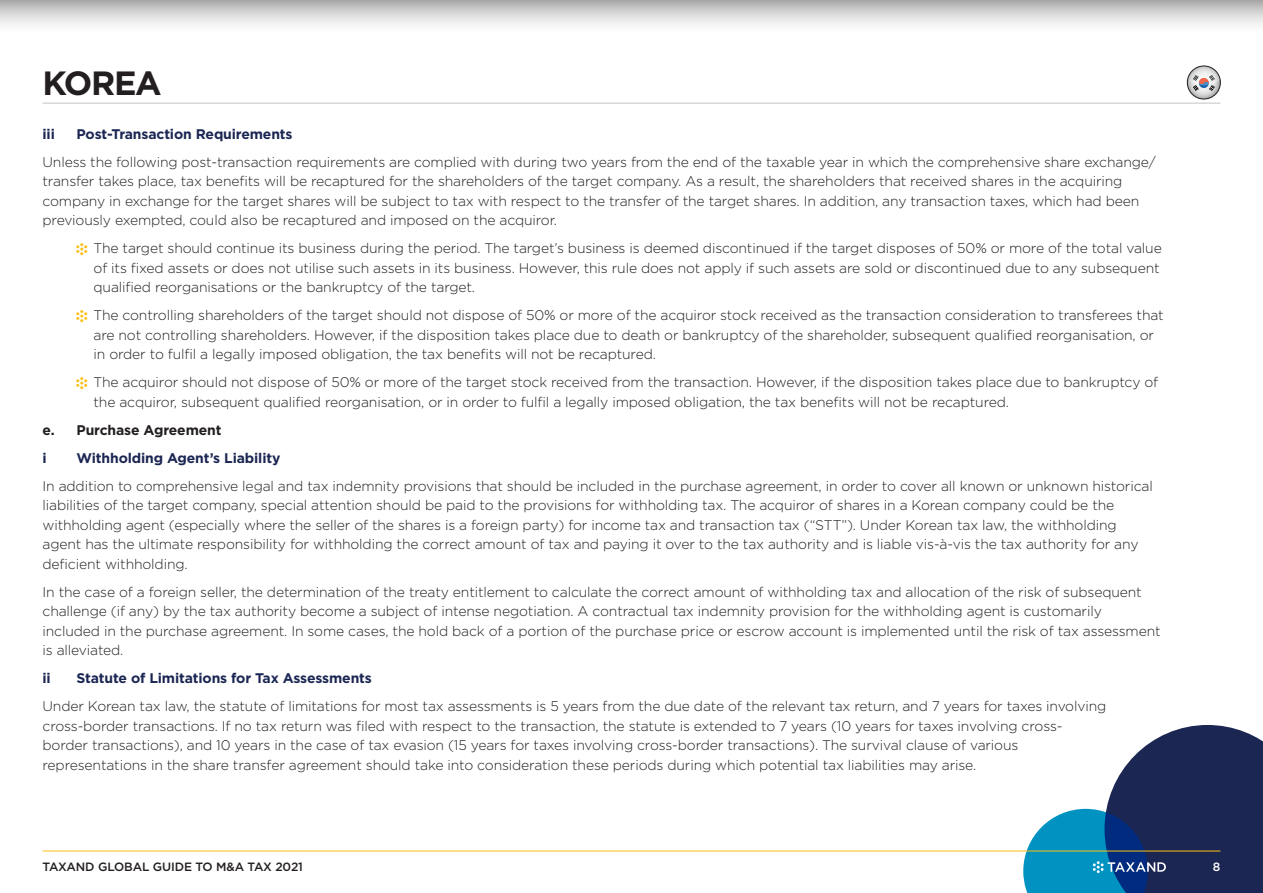
<style>
.page{position:relative;width:1263px;height:893px;background:#fff}
.page>*{position:absolute;margin:0;border:0;box-sizing:border-box;transform-origin:0 0}
.t1{font:700 33.6px "Gotham";letter-spacing:-.04em;color:#231f20}
.Body_Text{font:300 13.95px/19.5px "Gotham";letter-spacing:-.01em;color:#231f20}
.t2{font:700 13.95px "Gotham";letter-spacing:-.01em;color:#1b2653}
.t3{font:700 13.95px "Gotham";letter-spacing:-.01em;color:#231f20}
.t4{font:500 12px "Gotham";letter-spacing:-.01em;color:#231f20}
.t5{font:500 12px "Gotham";color:#fff}
.s1{font-family:"Gotham Tax And";color:#fdbd12}
</style>
<div class="page">
<svg style="left:1023px;top:725px;width:240px;height:168px"></svg>
<hr style="left:43px;top:103px;width:1177px;height:1px;background:#c2c3c5">
<hr style="left:43px;top:851px;width:1177px;height:1px;background:#fdbd12">
<svg style="left:0;top:0;width:1263px;height:25px;background:#d2d1d1"></svg>
<svg style="left:1186px;top:66px;width:35px;height:33px"></svg>
<div style="left:1187px;top:66px;width:33px;height:33px;border:1px solid #231f20;border-radius:50%"></div>
<h1 class="t1" style="left:43px;top:61px;width:121px">KOREA</h1>
<p class="t2" style="left:43px;top:125px;width:14px">iii</p>
<p class="t2" style="left:77px;top:125px;width:217px">Post-Transaction Requirements</p>
<p class="Body_Text" style="left:43px;top:152px;width:1115px">Unless the following post-transaction requirements are complied with during two years from the end of the taxable year in which the comprehensive share exchange/ transfer takes place, tax benefits will be recaptured for the shareholders of the target company. As a result, the shareholders that received shares in the acquiring company in exchange for the target shares will be subject to tax with respect to the transfer of the target shares. In addition, any transaction taxes, which had been previously exempted, could also be recaptured and imposed on the acquiror.</p>
<p class="Body_Text" style="left:94px;top:238px;width:1070px;text-indent:-17px"><span class="s1">•</span> The target should continue its business during the period. The target’s business is deemed discontinued if the target disposes of 50% or more of the total value of its fixed assets or does not utilise such assets in its business. However, this rule does not apply if such assets are sold or discontinued due to any subsequent qualified reorganisations or the bankruptcy of the target.</p>
<p class="Body_Text" style="left:94px;top:305px;width:1072px;text-indent:-17px"><span class="s1">•</span> The controlling shareholders of the target should not dispose of 50% or more of the acquiror stock received as the transaction consideration to transferees that are not controlling shareholders. However, if the disposition takes place due to death or bankruptcy of the shareholder, subsequent qualified reorganisation, or in order to fulfil a legally imposed obligation, the tax benefits will not be recaptured.</p>
<p class="Body_Text" style="left:94px;top:372px;width:1066px;text-indent:-17px"><span class="s1">•</span> The acquiror should not dispose of 50% or more of the target stock received from the transaction. However, if the disposition takes place due to bankruptcy of the acquiror, subsequent qualified reorganisation, or in order to fulfil a legally imposed obligation, the tax benefits will not be recaptured.</p>
<p class="t3" style="left:43px;top:421px;width:181px">e. Purchase Agreement</p>
<p class="t2" style="left:43px;top:449px;width:6px">i</p>
<p class="t2" style="left:77px;top:449px;width:205px">Withholding Agent’s Liability</p>
<p class="Body_Text" style="left:43px;top:476px;width:1112px">In addition to comprehensive legal and tax indemnity provisions that should be included in the purchase agreement, in order to cover all known or unknown historical liabilities of the target company, special attention should be paid to the provisions for withholding tax. The acquiror of shares in a Korean company could be the withholding agent (especially where the seller of the shares is a foreign party) for income tax and transaction tax (“STT”). Under Korean tax law, the withholding agent has the ultimate responsibility for withholding the correct amount of tax and paying it over to the tax authority and is liable vis-à-vis the tax authority for any deficient withholding.</p>
<p class="Body_Text" style="left:43px;top:582px;width:1120px">In the case of a foreign seller, the determination of the treaty entitlement to calculate the correct amount of withholding tax and allocation of the risk of subsequent challenge (if any) by the tax authority become a subject of intense negotiation. A contractual tax indemnity provision for the withholding agent is customarily included in the purchase agreement. In some cases, the hold back of a portion of the purchase price or escrow account is implemented until the risk of tax assessment is alleviated.</p>
<p class="t2" style="left:43px;top:669px;width:10px">ii</p>
<p class="t2" style="left:77px;top:669px;width:297px">Statute of Limitations for Tax Assessments</p>
<p class="Body_Text" style="left:43px;top:696px;width:1065px">Under Korean tax law, the statute of limitations for most tax assessments is 5 years from the due date of the relevant tax return, and 7 years for taxes involving cross-border transactions. If no tax return was filed with respect to the transaction, the statute is extended to 7 years (10 years for taxes involving cross&shy;border transactions), and 10 years in the case of tax evasion (15 years for taxes involving cross-border transactions). The survival clause of various representations in the share transfer agreement should take into consideration these periods during which potential tax liabilities may arise.</p>
<p class="t4" style="left:43px;top:859px;width:262px">TAXAND GLOBAL GUIDE TO M&amp;A TAX 2021</p>
<p class="t5" style="left:1213px;top:859px;width:9px">8</p>
</div>
